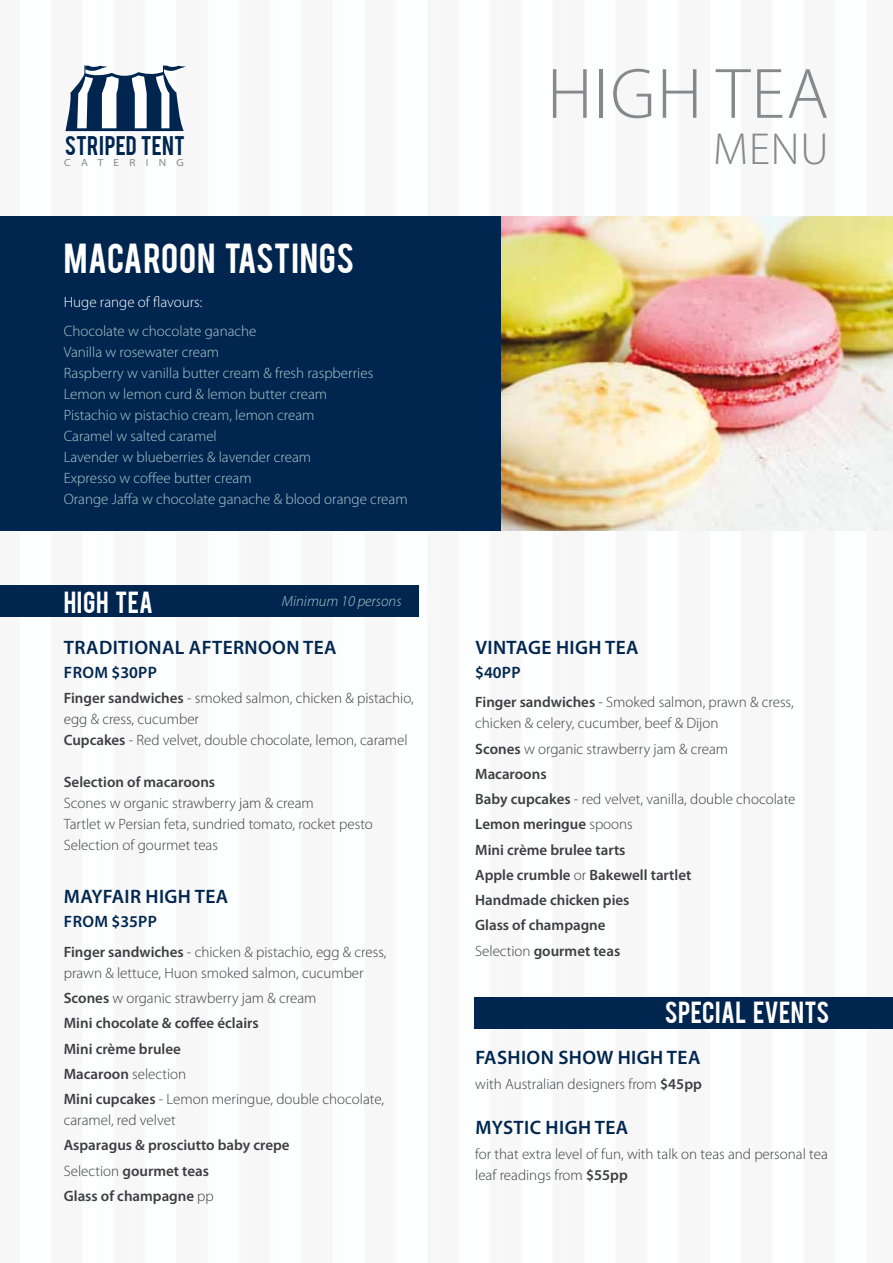
<style>
.page{position:relative;width:893px;height:1263px;background:#fff}
.page>*{position:absolute;margin:0;border:0;box-sizing:border-box;transform-origin:0 0}
.t1{font:300 72px "Myriad Pro";letter-spacing:.02em;color:#87888a}
.t2{font:300 45px "Myriad Pro";color:#87888a}
.t3{font:33px "Bebas";letter-spacing:.015em;color:#fff}
.t4{font:24px "Bebas";letter-spacing:.015em;color:#fff}
.t5{font:21.15px "Bebas";letter-spacing:.015em;color:#002650}
.t6{font:600 19.5px "Myriad Pro";letter-spacing:.02em;color:#002650}
.t7{font:600 16.5px "Myriad Pro";letter-spacing:.01em;color:#002650}
.t8{font:300 15px/21px "Myriad Pro";color:#3e3d40}
.t9{font:600 15px/25.2px "Myriad Pro";color:#3e3d40}
.t10{font:300 15px/21px "Myriad Pro";color:#b1cacb}
.t11{font:300 15px "Myriad Pro";color:#fff}
.t12{font:italic 300 15px "Myriad Pro";color:#b1cacb}
.t13{font:semi-expanded 10.35px "Myriad Pro";letter-spacing:1em;color:#87888a}
.s1{font-weight:600}
.s2{font-weight:300}
</style>
<div class="page">
<svg style="left:65px;top:65px;width:121px;height:66px"></svg>
<img style="left:501px;top:216px;width:392px;height:314px">
<div style="left:0;top:216px;width:501px;height:314px;background:#002650"></div>
<div style="left:0;top:585px;width:418px;height:32px;background:#002650"></div>
<div style="left:474px;top:997px;width:419px;height:31px;background:#002650"></div>
<h3 class="t5" style="left:65px;top:130px;width:122px">STRIPED TENT</h3>
<p class="t13" style="left:64px;top:157px;width:121px">CATERING</p>
<h3 class="t3" style="left:64px;top:234px;width:292px">MACAROON TASTINGS</h3>
<p class="t11" style="left:64px;top:293px;width:140px">Huge range of flavours:</p>
<p class="t10" style="left:64px;top:321px;width:345px">Chocolate w chocolate ganache<br>Vanilla w rosewater cream<br>Raspberry w vanilla butter cream &amp; fresh raspberries Lemon w lemon curd &amp; lemon butter cream<br>Pistachio w pistachio cream, lemon cream<br>Caramel w salted caramel<br>Lavender w blueberries &amp; lavender cream<br>Expresso w coffee butter cream<br>Orange Jaffa w chocolate ganache &amp; blood orange cream</p>
<h3 class="t4" style="left:64px;top:584px;width:91px">HIGH TEA</h3>
<h3 class="t6" style="left:64px;top:635px;width:274px">TRADITIONAL AFTERNOON TEA</h3>
<p class="t7" style="left:64px;top:661px;width:11px">fro</p>
<p class="t7" style="left:94px;top:661px;width:64px">m $30pp</p>
<p class="t8" style="left:64px;top:688px;width:351px"><span class="s1">Finger sandwiches</span> - smoked salmon, chicken &amp; pistachio, egg &amp; cress, cucumber<br><span class="s1">Cupcakes</span> - Red velvet, double chocolate, lemon, caramel</p>
<p class="t9" style="left:64px;top:769px;width:153px">Selection of macaroons</p>
<p class="t8" style="left:64px;top:793px;width:311px">Scones w organic strawberry jam &amp; cream<br>Tartlet w Persian feta, sundried tomato, rocket pesto<br>Selection of gourmet teas</p>
<h3 class="t6" style="left:64px;top:884px;width:166px">MAYFAIR HIGH TEA</h3>
<p class="t7" style="left:64px;top:911px;width:11px">fro</p>
<p class="t7" style="left:94px;top:911px;width:64px">m $35pp</p>
<p class="t8" style="left:64px;top:942px;width:324px"><span class="s1">Finger sandwiches</span> - chicken &amp; pistachio, egg &amp; cress, prawn &amp; lettuce, Huon smoked salmon, cucumber</p>
<p class="t9" style="left:64px;top:985px;width:322px">Scones <span class="s2">w organic strawberry jam &amp; cream<br></span>Mini chocolate &amp; coffee éclairs<br>Mini crème brulee<br>Macaroon <span class="s2">selection<br></span>Mini cupcakes <span class="s2">- Lemon meringue, double chocolate,</span></p>
<p class="t8" style="left:64px;top:1110px;width:113px">caramel, red velvet</p>
<p class="t9" style="left:64px;top:1132px;width:227px">Asparagus &amp; prosciutto baby crepe<br><span class="s2">Selection</span> gourmet teas<br>Glass of champagne <span class="s2">pp</span></p>
<p class="t12" style="left:282px;top:593px;width:121px">Minimum 10 persons</p>
<h1 class="t1" style="left:547px;top:54px;width:283px">High Tea</h1>
<h2 class="t2" style="left:713px;top:125px;width:117px">menu</h2>
<h3 class="t6" style="left:475px;top:635px;width:165px">VINTAGE HIGH TEA</h3>
<p class="t7" style="left:475px;top:662px;width:47px">$40pp</p>
<p class="t8" style="left:475px;top:692px;width:320px"><span class="s1">Finger sandwiches</span> - Smoked salmon, prawn &amp; cress, chicken &amp; celery, cucumber, beef &amp; Dijon</p>
<p class="t9" style="left:475px;top:736px;width:322px">Scones <span class="s2">w organic strawberry jam &amp; cream<br></span>Macaroons<br>Baby cupcakes <span class="s2">- red velvet, vanilla, double chocolate<br></span>Lemon meringue <span class="s2">spoons<br></span>Mini crème brulee tarts<br>Apple crumble <span class="s2">or</span> Bakewell tartlet<br>Handmade chicken pies<br>Glass of champagne<br><span class="s2">Selection</span> gourmet teas</p>
<h3 class="t4" style="left:665px;top:994px;width:166px">SPECIAL EVENTS</h3>
<h3 class="t6" style="left:475px;top:1044px;width:22px">Fashion</h3>
<h3 class="t6" style="left:558px;top:1044px;width:84px">Show High</h3>
<h3 class="t6" style="left:667px;top:1044px;width:23px">Tea</h3>
<p class="t8" style="left:475px;top:1073px;width:228px">with Australian designers from <span class="s1">$45pp</span></p>
<h3 class="t6" style="left:475px;top:1115px;width:12px">Mystic</h3>
<h3 class="t6" style="left:546px;top:1115px;width:25px">High</h3>
<h3 class="t6" style="left:595px;top:1115px;width:23px">Tea</h3>
<p class="t8" style="left:475px;top:1144px;width:354px">for that extra level of fun, with talk on teas and personal tea leaf readings from <span class="s1">$55pp</span></p>
</div>
